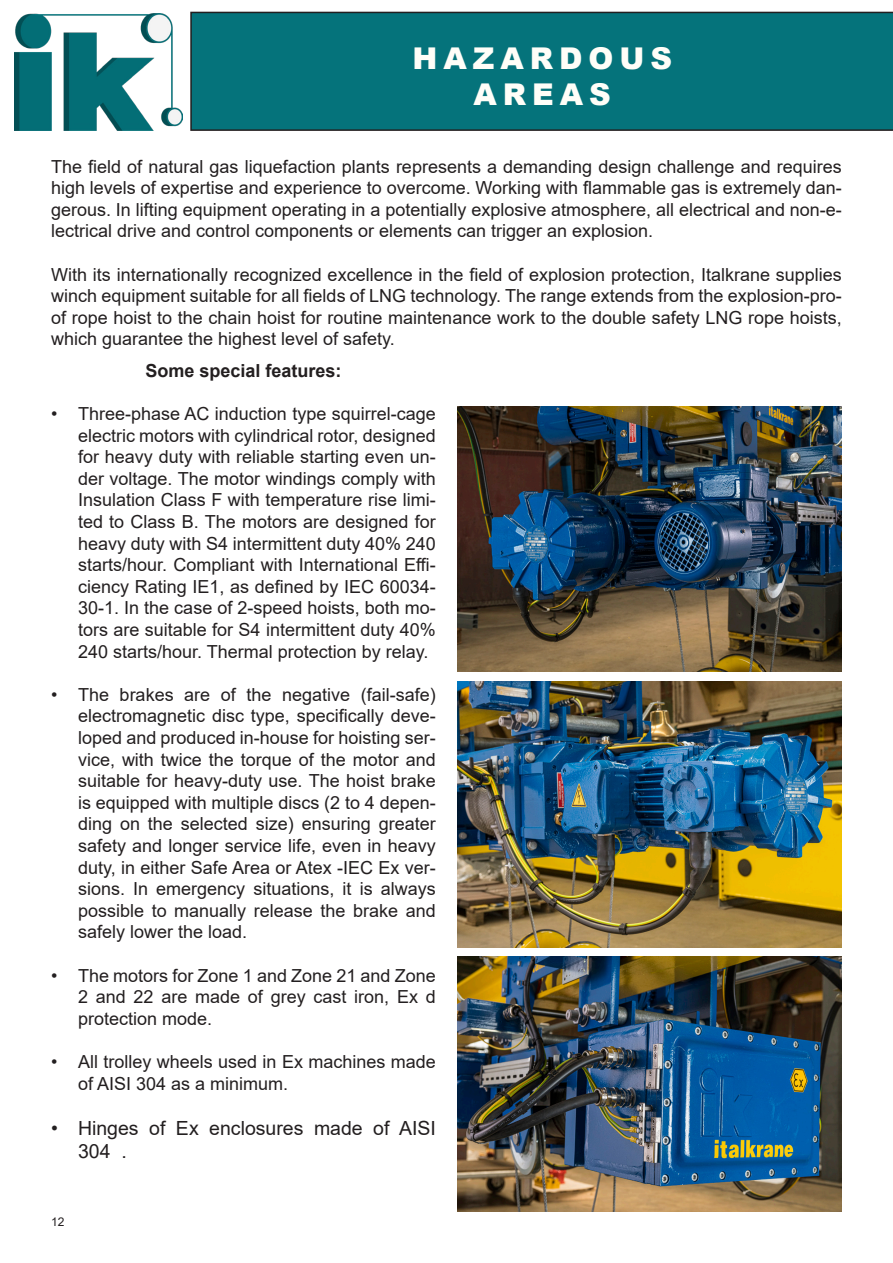
<style>
.page{position:relative;width:893px;height:1263px;background:#fff}
.page>*{position:absolute;margin:0;border:0;box-sizing:border-box;transform-origin:0 0}
.t1{font:900 30px "Arial";letter-spacing:.2em;color:#fffef8}
.t2{font:19.5px/23.4px "Arial";color:#231f20}
.t3{font:18px/21.6px "Arial";color:#231f20;text-align:justify}
.t4{font:700 18px "Arial";color:#231f20}
.t5{font:12px "Arial";color:#231f20}
</style>
<div class="page">
<div style="left:190px;top:12px;width:703px;height:119px;background:#05737b"></div>
<img style="left:15px;top:13px;width:168px;height:118px">
<img style="left:457px;top:957px;width:385px;height:255px">
<img style="left:457px;top:406px;width:385px;height:266px">
<img style="left:457px;top:681px;width:385px;height:266px">
<p class="t1" style="left:412px;top:37px;width:261px">HAZARDOUS</p>
<p class="t1" style="left:473px;top:73px;width:139px">AREAS</p>
<p class="t3" style="left:51px;top:155px;width:792px">The field of natural gas liquefaction plants represents a demanding design challenge and requires high levels of expertise and experience to overcome. Working with flammable gas is extremely dan&shy;gerous. In lifting equipment operating in a potentially explosive atmosphere, all electrical and non-e&shy;lectrical drive and control components or elements can trigger an explosion.</p>
<p class="t3" style="left:51px;top:263px;width:792px">With its internationally recognized excellence in the field of explosion protection, Italkrane supplies winch equipment suitable for all fields of LNG technology. The range extends from the explosion-pro&shy;of rope hoist to the chain hoist for routine maintenance work to the double safety LNG rope hoists, which guarantee the highest level of safety.</p>
<p class="t4" style="left:145px;top:358px;width:198px">Some special features:</p>
<p class="t3" style="left:78px;top:403px;width:359px;text-indent:-27px">• Three-phase AC induction type squirrel-cage electric motors with cylindrical rotor, designed for heavy duty with reliable starting even un&shy;der voltage. The motor windings comply with Insulation Class F with temperature rise limi&shy;ted to Class B. The motors are designed for heavy duty with S4 intermittent duty 40% 240 starts/hour. Compliant with International Effi&shy;ciency Rating IE1, as defined by IEC 60034- 30-1. In the case of 2-speed hoists, both mo&shy;tors are suitable for S4 intermittent duty 40% 240 starts/hour. Thermal protection by relay.</p>
<p class="t3" style="left:78px;top:683px;width:359px;text-indent:-27px">• The brakes are of the negative (fail-safe) electromagnetic disc type, specifically deve&shy;loped and produced in-house for hoisting ser&shy;vice, with twice the torque of the motor and suitable for heavy-duty use. The hoist brake is equipped with multiple discs (2 to 4 depen&shy;ding on the selected size) ensuring greater safety and longer service life, even in heavy duty, in either Safe Area or Atex -IEC Ex ver&shy;sions. In emergency situations, it is always possible to manually release the brake and safely lower the load.</p>
<p class="t3" style="left:78px;top:964px;width:359px;text-indent:-27px">• The motors for Zone 1 and Zone 21 and Zone 2 and 22 are made of grey cast iron, Ex d protection mode.</p>
<p class="t3" style="left:78px;top:1051px;width:359px;text-indent:-27px">• All trolley wheels used in Ex machines made of AISI 304 as a minimum.</p>
<p class="t2" style="left:78px;top:1116px;width:359px;text-indent:-27px">• Hinges of Ex enclosures made of AISI<br>304 .</p>
<p class="t5" style="left:51px;top:1213px;width:15px">12</p>
</div>
